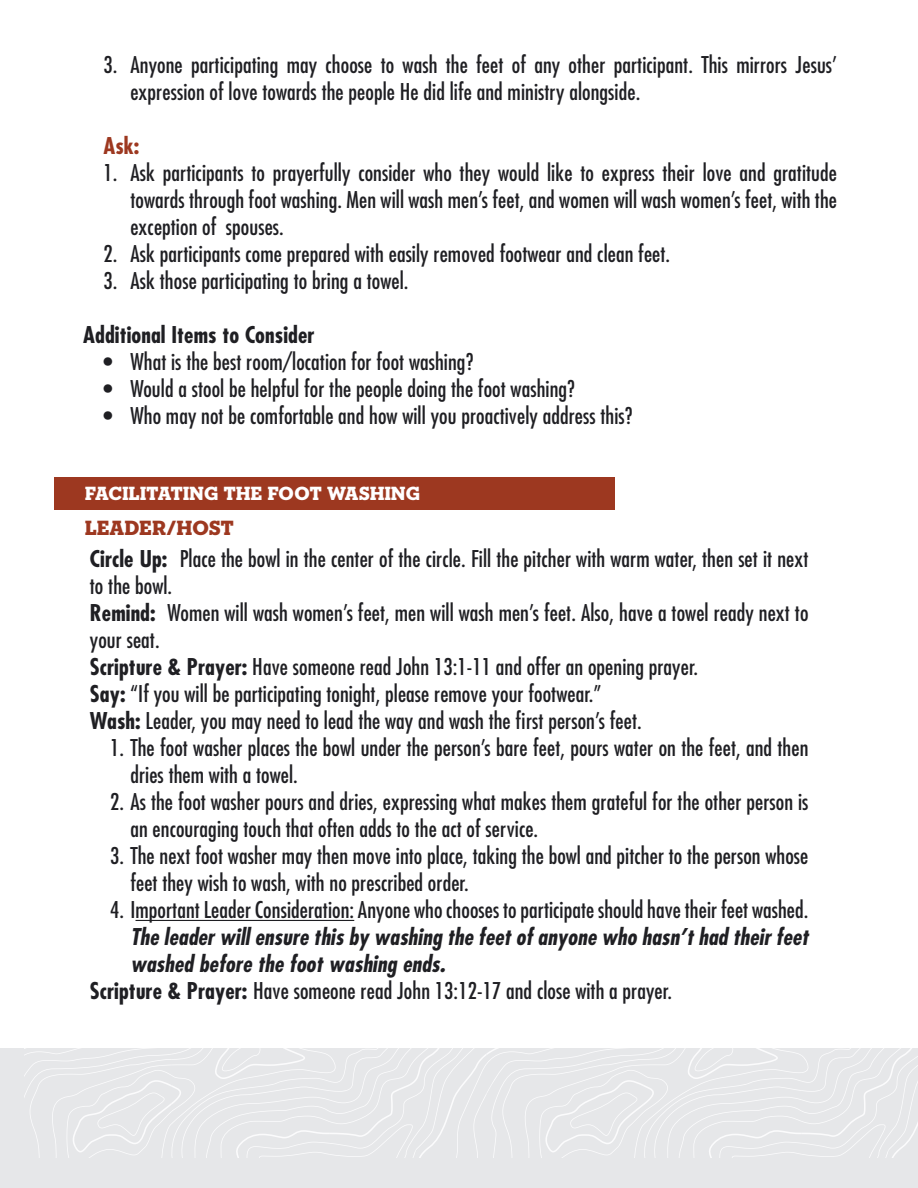
<style>
.page{position:relative;width:918px;height:1188px;background:#fff}
.page>*{position:absolute;margin:0;border:0;box-sizing:border-box;transform-origin:0 0}
.t1{font:condensed 22.5px/27px "Futura Std";letter-spacing:.005em;color:#1f1f23}
.t2{font:italic 700 condensed 22.5px/27px "Futura Std";letter-spacing:.005em;color:#1f1f23;text-align:justify}
.t3{font:700 condensed 22.5px "Futura Std";letter-spacing:.005em;color:#1f1f23}
.t4{font:700 condensed 22.5px "Futura Std";color:#9d3820}
.t5{font:21px "Neutraface Slab Display Titling";letter-spacing:.01em;color:#9d3820}
.t6{font:19.5px "Neutraface Slab Display Titling";letter-spacing:.015em;color:#fff}
.s1{font-weight:700}
.s2{font-weight:400;font-style:normal}
</style>
<div class="page">
<div style="left:0;top:886px;width:918px;height:302px;background:#e6e7e9"></div>
<svg style="left:25px;top:1048px;width:462px;height:110px"></svg>
<svg style="left:170px;top:1048px;width:159px;height:110px"></svg>
<svg style="left:487px;top:1048px;width:431px;height:110px"></svg>
<svg style="left:643px;top:1048px;width:159px;height:110px"></svg>
<div style="left:0;top:0;width:918px;height:1048px;background:#fff"></div>
<hr style="left:136px;top:920px;width:218px;height:1px;background:#1f1f23">
<div style="left:54px;top:477px;width:561px;height:33px;background:#9d3820"></div>
<p class="t1" style="left:130px;top:51px;width:708px;text-indent:-27px">3. Anyone participating may choose to wash the feet of any other participant. This mirrors Jesus’ expression of love towards the people He did life and ministry alongside.</p>
<p class="t4" style="left:103px;top:131px;width:38px">Ask:</p>
<p class="t1" style="left:130px;top:159px;width:708px;text-align:justify;text-indent:-27px">1. Ask participants to prayerfully consider who they would like to express their love and gratitude towards through foot washing. Men will wash men’s feet, and women will wash women’s feet, with the exception of spouses.</p>
<p class="t1" style="left:103px;top:240px;width:568px">2. Ask participants come prepared with easily removed footwear and clean feet.</p>
<p class="t1" style="left:103px;top:267px;width:307px">3. Ask those participating to bring a towel.</p>
<p class="t3" style="left:83px;top:320px;width:233px">Additional Items to Consider</p>
<p class="t1" style="left:103px;top:348px;width:371px">• What is the best room/location for foot washing?</p>
<p class="t1" style="left:103px;top:375px;width:473px">• Would a stool be helpful for the people doing the foot washing?</p>
<p class="t1" style="left:103px;top:402px;width:531px">• Who may not be comfortable and how will you proactively address this?</p>
<p class="t6" style="left:85px;top:481px;width:336px">FACILITATING THE FOOT WASHING</p>
<p class="t5" style="left:85px;top:514px;width:150px">LEADER/HOST</p>
<p class="t1" style="left:90px;top:545px;width:720px"><span class="s1">Circle Up:</span> Place the bowl in the center of the circle. Fill the pitcher with warm water, then set it next to the bowl.</p>
<p class="t1" style="left:90px;top:599px;width:720px"><span class="s1">Remind:</span> Women will wash women’s feet, men will wash men’s feet. Also, have a towel ready next to your seat.</p>
<p class="t1" style="left:90px;top:653px;width:610px"><span class="s1">Scripture &amp; Prayer:</span> Have someone read John 13:1-11 and offer an opening prayer.</p>
<p class="t1" style="left:90px;top:680px;width:513px"><span class="s1">Say:</span> “If you will be participating tonight, please remove your footwear.”</p>
<p class="t1" style="left:90px;top:707px;width:553px"><span class="s1">Wash:</span> Leader, you may need to lead the way and wash the first person’s feet.</p>
<p class="t1" style="left:130px;top:734px;width:679px;text-indent:-20px">1. The foot washer places the bowl under the person’s bare feet, pours water on the feet, and then dries them with a towel.</p>
<p class="t1" style="left:130px;top:788px;width:680px;text-indent:-20px">2. As the foot washer pours and dries, expressing what makes them grateful for the other person is an encouraging touch that often adds to the act of service.</p>
<p class="t1" style="left:130px;top:842px;width:679px;text-indent:-20px">3. The next foot washer may then move into place, taking the bowl and pitcher to the person whose feet they wish to wash, with no prescribed order.</p>
<p class="t2" style="left:130px;top:897px;width:680px;text-indent:-20px"><span class="s2">4. Important Leader Consideration: Anyone who chooses to participate should have their feet washed.<br></span>The leader will ensure this by washing the feet of anyone who hasn’t had their feet washed before the foot washing ends.</p>
<p class="t1" style="left:90px;top:977px;width:584px"><span class="s1">Scripture &amp; Prayer:</span> Have someone read John 13:12-17 and close with a prayer.</p>
</div>
